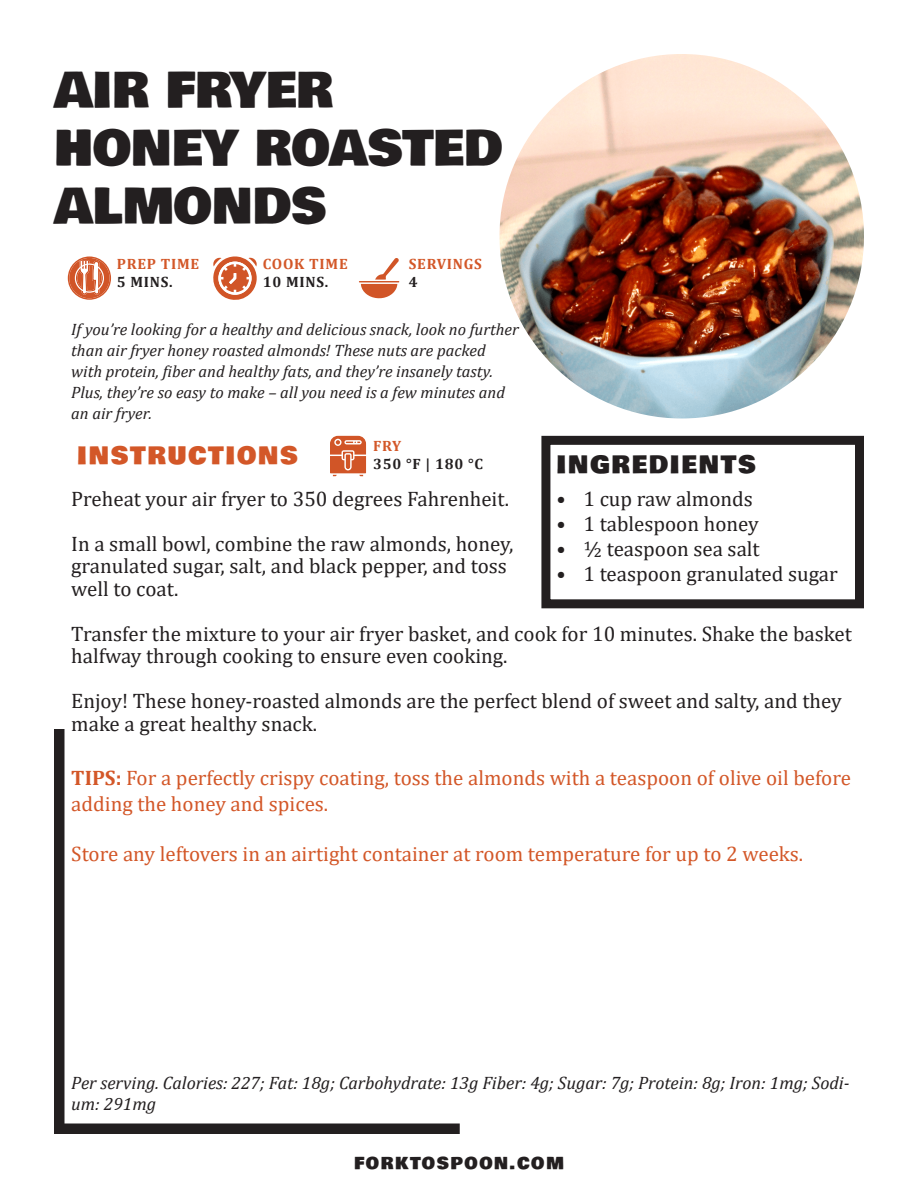
<style>
.page{position:relative;width:918px;height:1188px;background:#fff}
.page>*{position:absolute;margin:0;border:0;box-sizing:border-box;transform-origin:0 0}
.t1{font:48px "Bowlby One";color:#231f20}
.t2{font:24px "Bowlby One";letter-spacing:.075em;color:#d35728}
.t3{font:24px "Bowlby One";letter-spacing:.075em;color:#231f20}
.t4{font:21px/22.5px "Cambria";color:#231f20}
.t5{font:21px/25.2px "Cambria";color:#d35728}
.t6{font:italic 18px/21.6px "Cambria";color:#231f20}
.t7{font:italic 16.5px/21px "Cambria";color:#231f20}
.t8{font:16.5px "Bowlby One";letter-spacing:.1em;color:#231f20}
.t9{font:700 15px "Cambria";letter-spacing:.05em;color:#d35728}
.t10{font:700 15px "Cambria";letter-spacing:.05em;color:#231f20}
.s1{font-weight:700}
</style>
<div class="page">
<img style="left:500px;top:54px;width:364px;height:364px;border-radius:182px">
<div style="left:55px;top:1124px;width:405px;height:10px;background:#231f20"></div>
<div style="left:54px;top:729px;width:10px;height:405px;background:#231f20"></div>
<svg style="left:68px;top:256px;width:43px;height:44px"></svg>
<div style="left:75px;top:264px;width:29px;height:29px;border:1px solid #fff;border-radius:50%"></div>
<svg style="left:213px;top:256px;width:44px;height:44px"></svg>
<svg style="left:359px;top:258px;width:40px;height:41px"></svg>
<svg style="left:541px;top:435px;width:323px;height:174px"></svg>
<svg style="left:330px;top:436px;width:36px;height:40px"></svg>
<p class="t1" style="left:54px;top:54px;width:280px">AIR FRYER</p>
<p class="t1" style="left:54px;top:112px;width:450px">HONEY ROASTED</p>
<p class="t1" style="left:54px;top:169px;width:273px">ALMONDS</p>
<p class="t9" style="left:117px;top:253px;width:84px">PREP TIME</p>
<p class="t10" style="left:117px;top:271px;width:57px">5 MINS.</p>
<p class="t9" style="left:263px;top:253px;width:86px">COOK TIME</p>
<p class="t10" style="left:263px;top:271px;width:67px">10 MINS.</p>
<p class="t9" style="left:409px;top:253px;width:75px">SERVINGS</p>
<p class="t10" style="left:409px;top:271px;width:10px">4</p>
<p class="t7" style="left:71px;top:318px;width:449px">If you’re looking for a healthy and delicious snack, look no further than air fryer honey roasted almonds! These nuts are packed with protein, fiber and healthy fats, and they’re insanely tasty.<br>Plus, they’re so easy to make – all you need is a few minutes and an air fryer.</p>
<p class="t9" style="left:373px;top:435px;width:30px">FRY</p>
<p class="t10" style="left:373px;top:453px;width:111px">350 °F | 180 °C</p>
<p class="t2" style="left:77px;top:437px;width:222px">INSTRUCTIONS</p>
<p class="t3" style="left:556px;top:446px;width:200px">INGREDIENTS</p>
<p class="t4" style="left:556px;top:487px;width:198px">• 1 cup raw almonds</p>
<p class="t4" style="left:556px;top:513px;width:204px">• 1 tablespoon honey</p>
<p class="t4" style="left:556px;top:538px;width:205px">• 1/2 teaspoon sea salt</p>
<p class="t4" style="left:556px;top:563px;width:283px">• 1 teaspoon granulated sugar</p>
<p class="t4" style="left:71px;top:487px;width:439px">Preheat your air fryer to 350 degrees Fahrenheit.</p>
<p class="t4" style="left:71px;top:532px;width:444px">In a small bowl, combine the raw almonds, honey, granulated sugar, salt, and black pepper, and toss well to coat.</p>
<p class="t4" style="left:71px;top:622px;width:782px">Transfer the mixture to your air fryer basket, and cook for 10 minutes. Shake the basket halfway through cooking to ensure even cooking.</p>
<p class="t4" style="left:71px;top:690px;width:772px">Enjoy! These honey-roasted almonds are the perfect blend of sweet and salty, and they make a great healthy snack.</p>
<p class="t5" style="left:71px;top:765px;width:781px"><span class="s1">TIPS:</span> For a perfectly crispy coating, toss the almonds with a teaspoon of olive oil before adding the honey and spices.</p>
<p class="t5" style="left:71px;top:841px;width:733px">Store any leftovers in an airtight container at room temperature for up to 2 weeks.</p>
<p class="t6" style="left:71px;top:1071px;width:780px">Per serving. Calories: 227; Fat: 18g; Carbohydrate: 13g Fiber: 4g; Sugar: 7g; Protein: 8g; Iron: 1mg; Sodi&shy;um: 291mg</p>
<p class="t8" style="left:354px;top:1150px;width:211px">FORKTOSPOON.COM</p>
</div>
